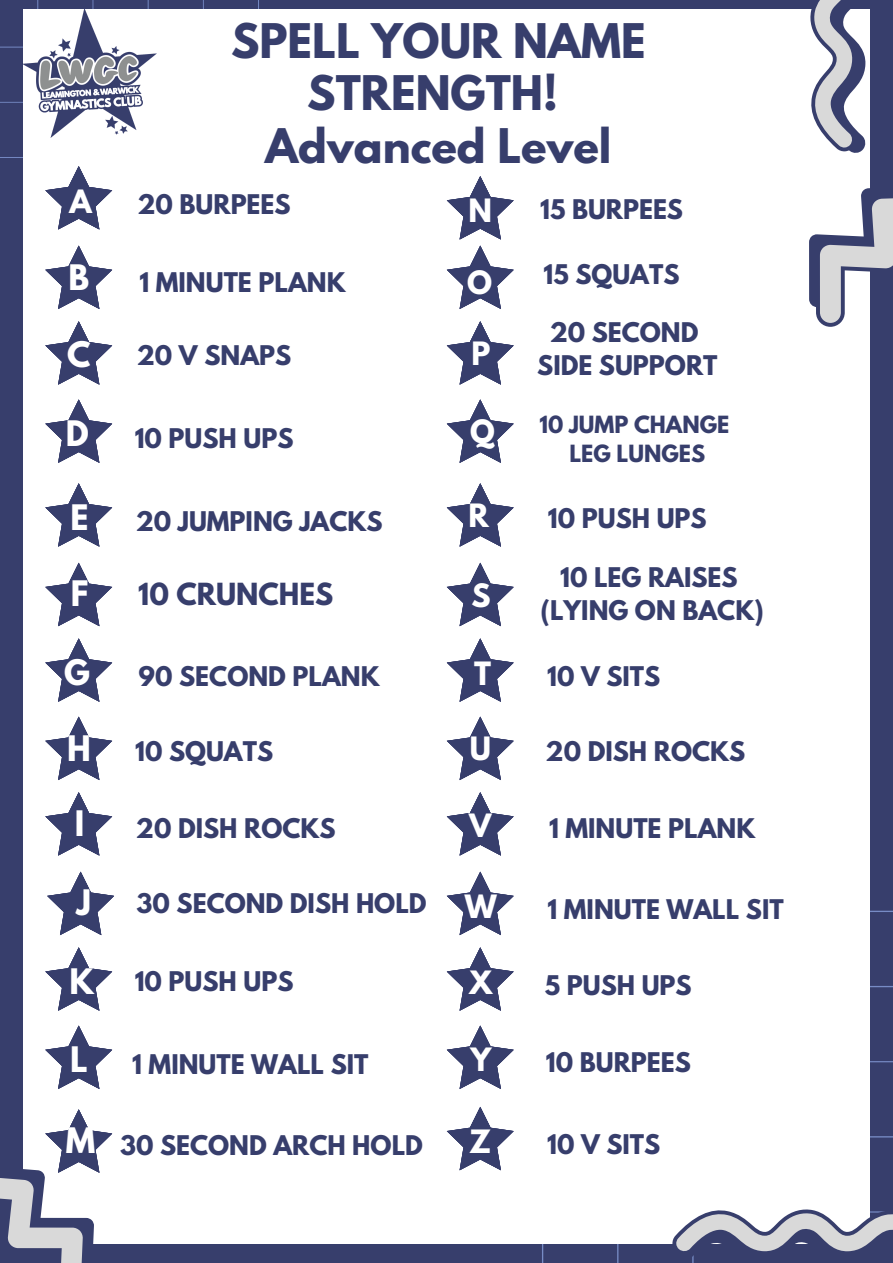
<style>
.page{position:relative;width:893px;height:1263px;background:#373e6c}
.page>*{position:absolute;margin:0;border:0;box-sizing:border-box;transform-origin:0 0}
.t1{font:700 42.3px/52.8px "League Spartan";color:#373e6c;text-align:center}
.t2{font:700 31.12px "League Spartan";color:#fff}
.t3{font:700 28.5px "League Spartan";color:#fff}
.t4{font:700 27px "League Spartan";color:#373e6c}
.t5{font:700 24px/33.2px "League Spartan";color:#373e6c;text-align:center}
.t6{font:700 21px/29.2px "League Spartan";color:#373e6c;text-align:center}
</style>
<div class="page">
<svg style="left:542px;top:911px;width:351px;height:352px"></svg>
<svg style="left:0;top:0;width:259px;height:158px"></svg>
<div style="left:24px;top:9px;width:845px;height:1235px;background:#fff"></div>
<svg style="left:670px;top:1207px;width:223px;height:56px"></svg>
<svg style="left:810px;top:0;width:56px;height:153px"></svg>
<svg style="left:809px;top:160px;width:84px;height:175px"></svg>
<img style="left:23px;top:9px;width:133px;height:129px">
<svg style="left:45px;top:166px;width:67px;height:64px"></svg>
<svg style="left:45px;top:246px;width:67px;height:63px"></svg>
<svg style="left:45px;top:399px;width:67px;height:64px"></svg>
<svg style="left:45px;top:321px;width:67px;height:64px"></svg>
<svg style="left:45px;top:483px;width:67px;height:64px"></svg>
<svg style="left:45px;top:563px;width:67px;height:63px"></svg>
<svg style="left:45px;top:716px;width:67px;height:64px"></svg>
<svg style="left:45px;top:638px;width:67px;height:64px"></svg>
<svg style="left:447px;top:176px;width:67px;height:64px"></svg>
<svg style="left:447px;top:246px;width:67px;height:63px"></svg>
<svg style="left:447px;top:399px;width:67px;height:64px"></svg>
<svg style="left:447px;top:321px;width:67px;height:64px"></svg>
<svg style="left:447px;top:483px;width:67px;height:64px"></svg>
<svg style="left:447px;top:563px;width:67px;height:63px"></svg>
<svg style="left:447px;top:716px;width:67px;height:64px"></svg>
<svg style="left:447px;top:638px;width:67px;height:64px"></svg>
<svg style="left:45px;top:792px;width:67px;height:64px"></svg>
<svg style="left:47px;top:872px;width:67px;height:63px"></svg>
<svg style="left:45px;top:1025px;width:67px;height:64px"></svg>
<svg style="left:45px;top:947px;width:67px;height:64px"></svg>
<svg style="left:0;top:1109px;width:113px;height:154px"></svg>
<svg style="left:447px;top:792px;width:67px;height:64px"></svg>
<svg style="left:447px;top:872px;width:67px;height:63px"></svg>
<svg style="left:447px;top:1025px;width:67px;height:64px"></svg>
<svg style="left:447px;top:947px;width:67px;height:64px"></svg>
<svg style="left:447px;top:1107px;width:67px;height:63px"></svg>
<p class="t3" style="left:69px;top:187px;width:24px">A</p>
<h1 class="t1" style="left:231px;top:20px;width:416px">SPELL YOUR NAME<br>STRENGTH!<br>Advanced Level</h1>
<p class="t5" style="left:137px;top:191px;width:155px">20 BURPEES</p>
<p class="t5" style="left:540px;top:195px;width:144px">15 BURPEES</p>
<p class="t3" style="left:468px;top:197px;width:25px">N</p>
<p class="t2" style="left:68px;top:262px;width:22px">B</p>
<p class="t2" style="left:67px;top:339px;width:25px">C</p>
<p class="t5" style="left:139px;top:269px;width:208px">1 MINUTE PLANK</p>
<p class="t5" style="left:137px;top:342px;width:156px">20 V SNAPS</p>
<p class="t3" style="left:467px;top:268px;width:26px">O</p>
<p class="t3" style="left:471px;top:339px;width:20px">P</p>
<p class="t5" style="left:543px;top:260px;width:137px">15 SQUATS</p>
<p class="t5" style="left:537px;top:319px;width:182px">20 SECOND<br>SIDE SUPPORT</p>
<p class="t2" style="left:66px;top:418px;width:24px">D</p>
<p class="t5" style="left:135px;top:424px;width:160px">10 PUSH UPS</p>
<p class="t3" style="left:470px;top:418px;width:26px">Q</p>
<p class="t6" style="left:539px;top:412px;width:191px">10 JUMP CHANGE<br>LEG LUNGES</p>
<p class="t2" style="left:71px;top:502px;width:20px">E</p>
<p class="t5" style="left:136px;top:508px;width:248px">20 JUMPING JACKS</p>
<p class="t3" style="left:468px;top:501px;width:22px">R</p>
<p class="t5" style="left:548px;top:505px;width:160px">10 PUSH UPS</p>
<p class="t2" style="left:71px;top:578px;width:19px">F</p>
<p class="t2" style="left:64px;top:657px;width:27px">G</p>
<p class="t4" style="left:138px;top:580px;width:196px">10 CRUNCHES</p>
<p class="t5" style="left:139px;top:663px;width:242px">90 SECOND PLANK</p>
<p class="t3" style="left:471px;top:582px;width:21px">S</p>
<p class="t3" style="left:474px;top:660px;width:18px">T</p>
<p class="t5" style="left:540px;top:564px;width:225px">10 LEG RAISES (LYING ON BACK)</p>
<p class="t5" style="left:547px;top:663px;width:115px">10 V SITS</p>
<p class="t2" style="left:67px;top:733px;width:25px">H</p>
<p class="t5" style="left:135px;top:738px;width:139px">10 SQUATS</p>
<p class="t3" style="left:470px;top:734px;width:23px">U</p>
<p class="t5" style="left:545px;top:738px;width:201px">20 DISH ROCKS</p>
<p class="t2" style="left:75px;top:808px;width:11px">I</p>
<p class="t5" style="left:136px;top:815px;width:201px">20 DISH ROCKS</p>
<p class="t3" style="left:469px;top:811px;width:24px">V</p>
<p class="t5" style="left:549px;top:815px;width:208px">1 MINUTE PLANK</p>
<p class="t2" style="left:77px;top:887px;width:16px">J</p>
<p class="t5" style="left:137px;top:890px;width:291px">30 SECOND DISH HOLD</p>
<p class="t3" style="left:465px;top:892px;width:33px">W</p>
<p class="t5" style="left:547px;top:896px;width:238px">1 MINUTE WALL SIT</p>
<p class="t2" style="left:69px;top:966px;width:26px">K</p>
<p class="t5" style="left:135px;top:967px;width:160px">10 PUSH UPS</p>
<p class="t3" style="left:469px;top:969px;width:24px">X</p>
<p class="t5" style="left:545px;top:972px;width:148px">5 PUSH UPS</p>
<p class="t2" style="left:70px;top:1044px;width:19px">L</p>
<p class="t5" style="left:132px;top:1050px;width:238px">1 MINUTE WALL SIT</p>
<p class="t3" style="left:470px;top:1045px;width:22px">Y</p>
<p class="t5" style="left:546px;top:1049px;width:146px">10 BURPEES</p>
<p class="t2" style="left:66px;top:1125px;width:31px">M</p>
<p class="t5" style="left:120px;top:1132px;width:304px">30 SECOND ARCH HOLD</p>
<p class="t3" style="left:469px;top:1127px;width:23px">Z</p>
<p class="t5" style="left:547px;top:1130px;width:115px">10 V SITS</p>
</div>
